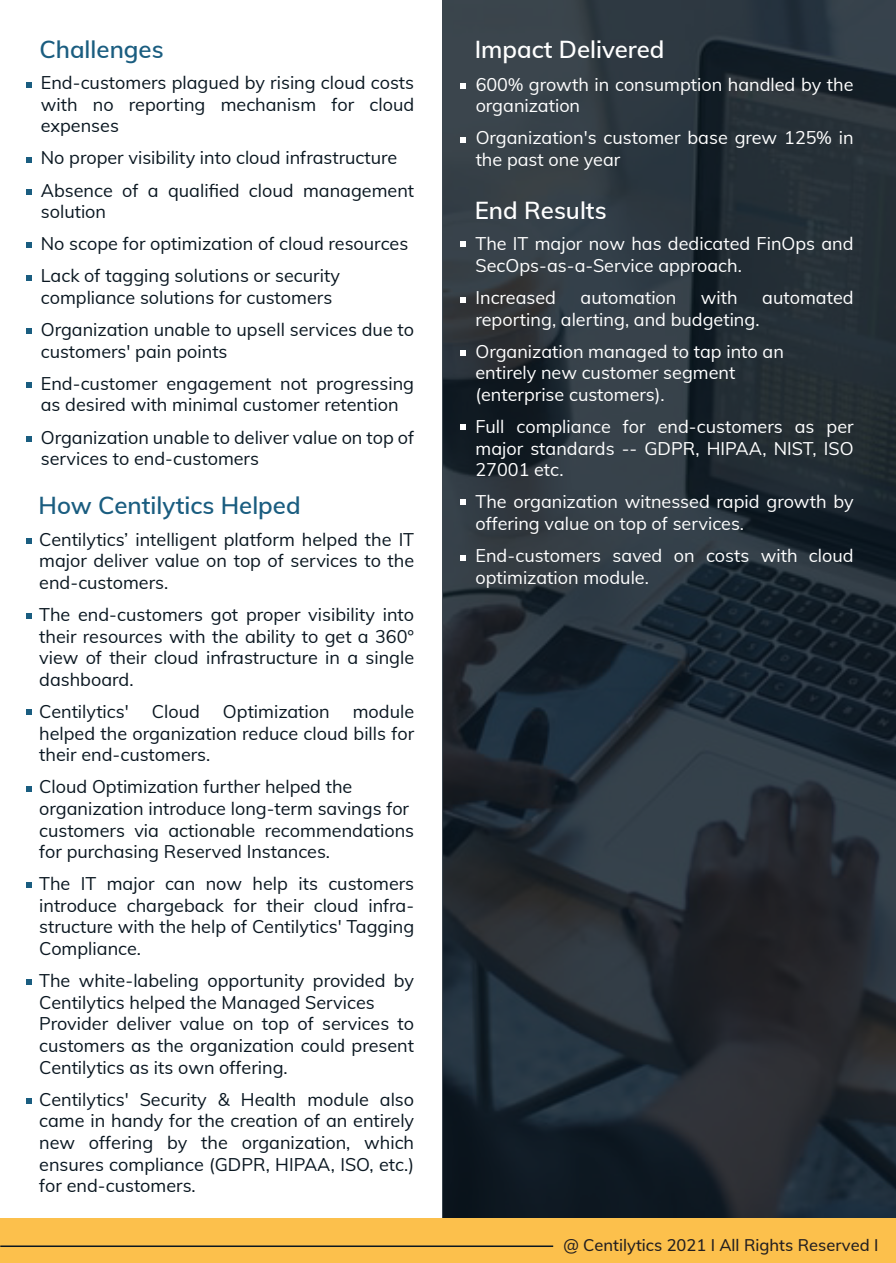
<style>
.page{position:relative;width:896px;height:1263px;background:#fff}
.page>*{position:absolute;margin:0;border:0;box-sizing:border-box;transform-origin:0 0}
.t1{font:600 24px "Mulish";color:#1a5d80}
.t2{font:600 24px "Mulish";color:#fff}
.t3{font:18px/21.6px "Mulish";color:#0a1721}
.t4{font:18px/21.6px "Mulish";color:#fff}
.t5{font:500 16.5px "Mulish";color:#231f20}
</style>
<div class="page">
<svg style="left:26px;top:82px;width:6px;height:6px"></svg>
<svg style="left:26px;top:157px;width:6px;height:6px"></svg>
<svg style="left:26px;top:189px;width:6px;height:6px"></svg>
<svg style="left:26px;top:242px;width:6px;height:6px"></svg>
<svg style="left:26px;top:275px;width:6px;height:6px"></svg>
<svg style="left:26px;top:329px;width:6px;height:5px"></svg>
<svg style="left:26px;top:382px;width:6px;height:6px"></svg>
<svg style="left:26px;top:436px;width:6px;height:6px"></svg>
<svg style="left:27px;top:538px;width:5px;height:6px"></svg>
<svg style="left:27px;top:613px;width:5px;height:5px"></svg>
<svg style="left:27px;top:709px;width:5px;height:6px"></svg>
<svg style="left:27px;top:786px;width:5px;height:6px"></svg>
<svg style="left:27px;top:882px;width:5px;height:6px"></svg>
<svg style="left:27px;top:979px;width:5px;height:5px"></svg>
<svg style="left:27px;top:1098px;width:5px;height:5px"></svg>
<svg style="left:442px;top:0;width:453px;height:1218px;background:#252f37"></svg>
<div style="left:0;top:1218px;width:895px;height:45px;background:#fcc04c"></div>
<svg style="left:460px;top:83px;width:6px;height:6px"></svg>
<svg style="left:460px;top:137px;width:6px;height:6px"></svg>
<hr style="left:0;top:1245px;width:553px;height:2px;background:#0a1721">
<svg style="left:460px;top:242px;width:6px;height:5px"></svg>
<svg style="left:460px;top:297px;width:6px;height:6px"></svg>
<svg style="left:460px;top:350px;width:6px;height:5px"></svg>
<svg style="left:460px;top:424px;width:6px;height:6px"></svg>
<svg style="left:460px;top:499px;width:6px;height:6px"></svg>
<svg style="left:460px;top:555px;width:6px;height:5px"></svg>
<h1 class="t1" style="left:39px;top:32px;width:126px">Challenges</h1>
<h1 class="t2" style="left:474px;top:32px;width:191px">Impact Delivered</h1>
<p class="t3" style="left:41px;top:71px;width:375px;text-align:justify">End-customers plagued by rising cloud costs with no reporting mechanism for cloud expenses</p>
<p class="t3" style="left:41px;top:141px;width:375px;line-height:32.1px">No proper visibility into cloud infrastructure<br>Absence of a qualified cloud management</p>
<p class="t3" style="left:41px;top:195px;width:369px;line-height:32.1px">solution<br>No scope for optimization of cloud resources<br>Lack of tagging solutions or security</p>
<p class="t3" style="left:41px;top:281px;width:375px;line-height:32.1px">compliance solutions for customers<br>Organization unable to upsell services due to</p>
<p class="t3" style="left:41px;top:334px;width:375px;line-height:32.1px">customers' pain points<br>End-customer engagement not progressing</p>
<p class="t3" style="left:41px;top:388px;width:375px;line-height:32.1px">as desired with minimal customer retention<br>Organization unable to deliver value on top of</p>
<p class="t3" style="left:41px;top:447px;width:220px">services to end-customers</p>
<h1 class="t1" style="left:39px;top:488px;width:263px">How Centilytics Helped</h1>
<p class="t3" style="left:39px;top:527px;width:376px;text-align:justify">Centilytics’ intelligent platform helped the IT major deliver value on top of services to the end-customers.</p>
<p class="t3" style="left:39px;top:603px;width:376px;text-align:justify">The end-customers got proper visibility into their resources with the ability to get a 360° view of their cloud infrastructure in a single dashboard.</p>
<p class="t3" style="left:39px;top:700px;width:91px">Centilytics'</p>
<p class="t3" style="left:152px;top:700px;width:50px">Cloud</p>
<p class="t3" style="left:223px;top:700px;width:108px">Optimization</p>
<p class="t3" style="left:39px;top:700px;width:376px;text-align:justify;text-indent:313px">module helped the organization reduce cloud bills for their end-customers.</p>
<p class="t3" style="left:39px;top:775px;width:376px">Cloud Optimization further helped the organization introduce long-term savings for customers via actionable recommendations for purchasing Reserved Instances.</p>
<p class="t3" style="left:39px;top:872px;width:376px;text-align:justify">The IT major can now help its customers introduce chargeback for their cloud infra&shy;structure with the help of Centilytics' Tagging Compliance.</p>
<p class="t3" style="left:39px;top:969px;width:376px">The white-labeling opportunity provided by Centilytics helped the Managed Services Provider deliver value on top of services to customers as the organization could present Centilytics as its own offering.</p>
<p class="t3" style="left:39px;top:1087px;width:376px;text-align:justify">Centilytics' Security &amp; Health module also came in handy for the creation of an entirely new offering by the organization, which ensures compliance (GDPR, HIPAA, ISO, etc.) for end-customers.</p>
<p class="t4" style="left:475px;top:72px;width:379px">600% growth in consumption handled by the organization</p>
<p class="t4" style="left:475px;top:126px;width:379px">Organization's customer base grew 125% in the past one year</p>
<h1 class="t2" style="left:474px;top:192px;width:133px">End Results</h1>
<p class="t4" style="left:475px;top:232px;width:379px">The IT major now has dedicated FinOps and<br>SecOps-as-a-Service approach.</p>
<p class="t4" style="left:475px;top:286px;width:82px">Increased</p>
<p class="t4" style="left:580px;top:286px;width:97px">automation</p>
<p class="t4" style="left:700px;top:286px;width:38px">with</p>
<p class="t4" style="left:762px;top:286px;width:93px">automated</p>
<p class="t4" style="left:475px;top:302px;width:310px;line-height:32.1px">reporting, alerting, and budgeting.<br>Organization managed to tap into an</p>
<p class="t4" style="left:475px;top:361px;width:261px">entirely new customer segment (enterprise customers).</p>
<p class="t4" style="left:475px;top:415px;width:379px;text-align:justify">Full compliance for end-customers as per major standards -- GDPR, HIPAA, NIST, ISO 27001 etc.</p>
<p class="t4" style="left:475px;top:490px;width:379px">The organization witnessed rapid growth by offering value on top of services.</p>
<p class="t4" style="left:475px;top:544px;width:379px">End-customers saved on costs with cloud optimization module.</p>
<p class="t5" style="left:563px;top:1233px;width:316px">@ Centilytics 2021 I All Rights Reserved I</p>
</div>
